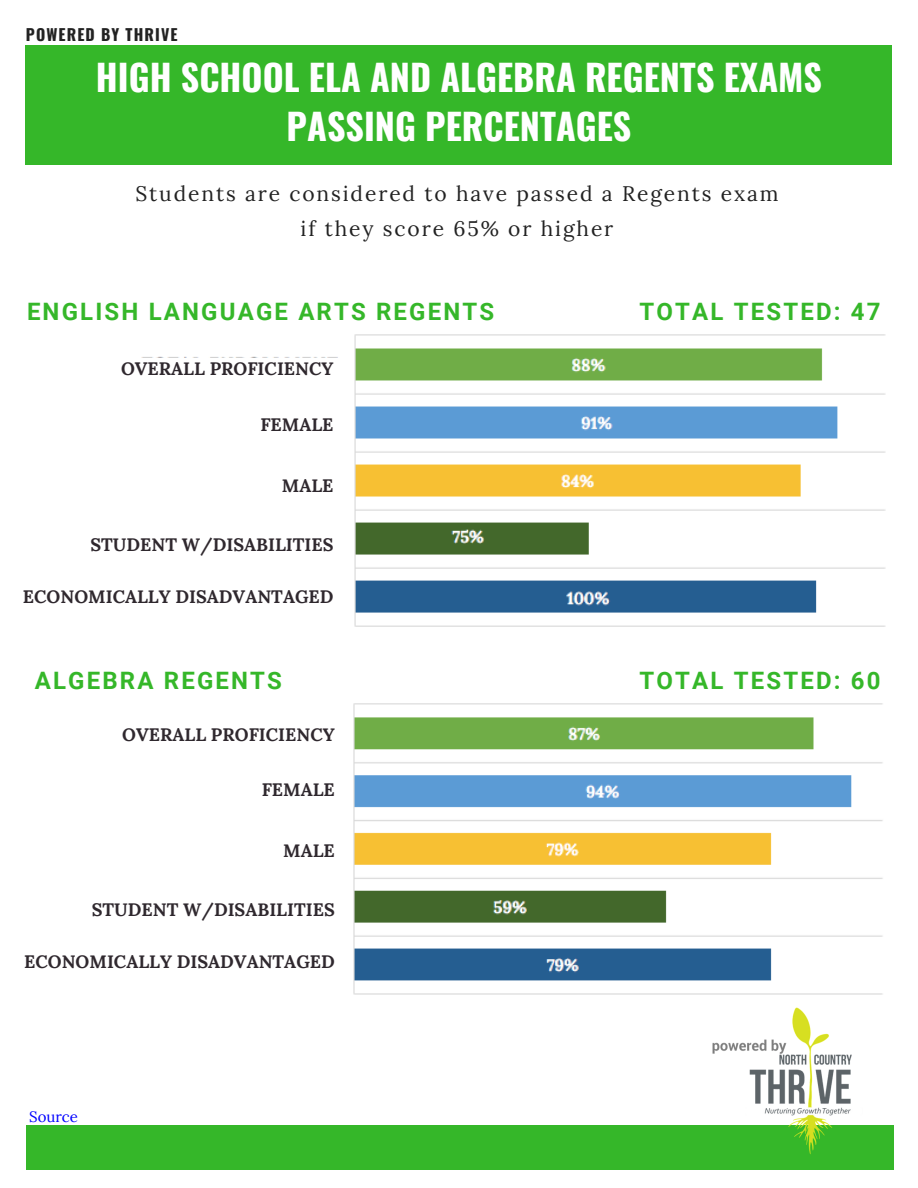
<style>
.page{position:relative;width:918px;height:1188px;background:#fff}
.page>*{position:absolute;margin:0;border:0;box-sizing:border-box;transform-origin:0 0}
.t1{font:700 36px/49.5px "Oswald";color:#fff;text-align:center}
.t2{font:700 24px "Roboto";letter-spacing:.09em;color:#35b729}
.t3{font:21px/34.8px "Lora";letter-spacing:.09em;color:#222;text-align:center}
.t4{font:700 18px "Lora";color:#2f282e}
.t5{font:700 15.9px "Oswald";letter-spacing:.07em;color:#222}
.t6{font:15px "Lora";color:#00f}
</style>
<div class="page">
<div style="left:27px;top:1125px;width:867px;height:44px;background:#35b729"></div>
<img style="left:696px;top:1007px;width:198px;height:163px">
<div style="left:26px;top:45px;width:866px;height:119px;background:#35b729"></div>
<img style="left:141px;top:334px;width:745px;height:293px">
<img style="left:353px;top:703px;width:530px;height:292px">
<div style="left:9px;top:358px;width:336px;height:257px;background:#fff"></div>
<p class="t5" style="left:26px;top:22px;width:153px">POWERED BY THRIVE</p>
<h1 class="t1" style="left:96px;top:51px;width:728px">HIGH SCHOOL ELA AND ALGEBRA REGENTS EXAMS<br>PASSING PERCENTAGES</h1>
<p class="t3" style="left:135px;top:176px;width:645px">Students are considered to have passed a Regents exam if they score 65% or higher</p>
<h2 class="t2" style="left:27px;top:298px;width:469px">ENGLISH LANGUAGE ARTS REGENTS</h2>
<p class="t4" style="left:121px;top:357px;width:214px">OVERALL PROFICIENCY</p>
<p class="t4" style="left:260px;top:413px;width:75px">FEMALE</p>
<p class="t4" style="left:282px;top:473px;width:53px">MALE</p>
<p class="t4" style="left:90px;top:533px;width:245px">STUDENT W/DISABILITIES</p>
<p class="t4" style="left:23px;top:585px;width:312px">ECONOMICALLY DISADVANTAGED</p>
<h2 class="t2" style="left:35px;top:667px;width:249px">ALGEBRA REGENTS</h2>
<p class="t4" style="left:122px;top:723px;width:214px">OVERALL PROFICIENCY</p>
<p class="t4" style="left:262px;top:778px;width:75px">FEMALE</p>
<p class="t4" style="left:283px;top:839px;width:53px">MALE</p>
<p class="t4" style="left:92px;top:898px;width:245px">STUDENT W/DISABILITIES</p>
<p class="t4" style="left:24px;top:950px;width:312px">ECONOMICALLY DISADVANTAGED</p>
<p class="t6" style="left:29px;top:1107px;width:50px">Source</p>
<h2 class="t2" style="left:640px;top:298px;width:243px">TOTAL TESTED: 47</h2>
<h2 class="t2" style="left:640px;top:667px;width:243px">TOTAL TESTED: 60</h2>
</div>
